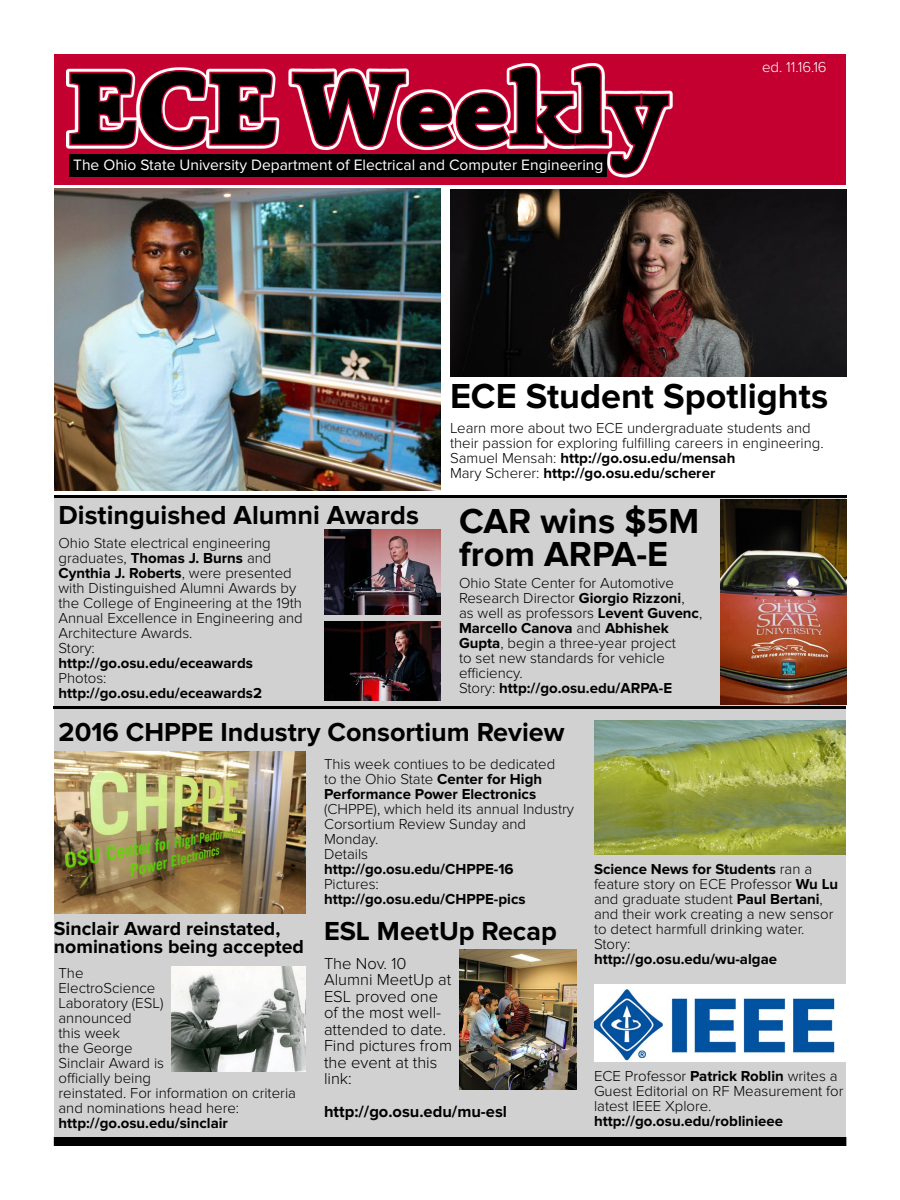
<style>
.page{position:relative;width:900px;height:1200px;background:#fff}
.page>*{position:absolute;margin:0;border:0;box-sizing:border-box;transform-origin:0 0}
.t1{font:800 105px "Capita";color:#000}
.t2{font:700 36px/33px "Proxima Nova";color:#000}
.t3{font:700 27px "Proxima Nova";color:#000}
.t4{font:700 19.5px/18px "Proxima Nova";color:#000}
.t5{font:300 16.5px/16.5px "Proxima Nova";color:#000}
.t6{font:700 16.5px "Proxima Nova";color:#000}
.t7{font:15.6px "Proxima Nova";color:#fff}
.t8{font:300 15px/15px "Proxima Nova";color:#000}
.t9{font:700 15px "Proxima Nova";color:#000}
.t10{font:300 15px "Proxima Nova";color:#fff}
.s1{font-weight:700}
</style>
<div class="page">
<div style="left:54px;top:54px;width:792px;height:130px;background:#c3002f"></div>
<div style="left:54px;top:497px;width:792px;height:649px;background:#d1d1d1"></div>
<svg style="left:66px;top:63px;width:607px;height:114px;fill:#000"></svg>
<svg style="left:68px;top:68px;width:210px;height:81px"></svg>
<svg style="left:290px;top:64px;width:381px;height:112px"></svg>
<div style="left:54px;top:1137px;width:792px;height:9px;background:#000"></div>
<img style="left:54px;top:189px;width:386px;height:301px">
<img style="left:594px;top:720px;width:252px;height:135px">
<img style="left:450px;top:189px;width:396px;height:187px">
<img style="left:720px;top:500px;width:126px;height:205px">
<img style="left:594px;top:985px;width:252px;height:76px">
<img style="left:171px;top:967px;width:135px;height:105px">
<img style="left:324px;top:530px;width:116px;height:85px">
<img style="left:324px;top:621px;width:116px;height:79px">
<img style="left:54px;top:752px;width:252px;height:162px">
<img style="left:459px;top:949px;width:117px;height:141px">
<hr style="left:54px;top:495px;width:792px;height:3px;background:#000">
<hr style="left:54px;top:706px;width:792px;height:3px;background:#000">
<h1 class="t1" style="left:69px;top:34px;width:601px">ECE Weekly</h1>
<p class="t7" style="left:73px;top:156px;width:532px">The Ohio State University Department of Electrical and Computer Engineering</p>
<p class="t10" style="left:762px;top:58px;width:66px">ed. 11.16.16</p>
<h2 class="t2" style="left:450px;top:380px;width:380px">ECE Student Spotlights</h2>
<p class="t8" style="left:450px;top:421px;width:375px">Learn more about two ECE undergraduate students and their passion for exploring fulfilling careers in engineering.<br>Samuel Mensah: <span class="s1">http://go.osu.edu/mensah<br></span>Mary Scherer: <span class="s1">http://go.osu.edu/scherer</span></p>
<h2 class="t2" style="left:459px;top:505px;width:242px">CAR wins $5M from ARPA-E</h2>
<p class="t8" style="left:459px;top:576px;width:245px">Ohio State Center for Automotive<br>Research Director <span class="s1">Giorgio Rizzoni</span>, as well as professors <span class="s1">Levent Guvenc</span>,<br><span class="s1">Marcello Canova</span> and <span class="s1">Abhishek<br>Gupta</span>, begin a three-year project<br>to set new standards for vehicle efficiency.<br>Story: <span class="s1">http://go.osu.edu/ARPA-E</span></p>
<h3 class="t3" style="left:58px;top:500px;width:362px">Distinguished Alumni Awards</h3>
<p class="t8" style="left:58px;top:536px;width:246px">Ohio State electrical engineering graduates, <span class="s1">Thomas J. Burns</span> and<br><span class="s1">Cynthia J. Roberts</span>, were presented with Distinguished Alumni Awards by the College of Engineering at the 19th<br>Annual Excellence in Engineering and<br>Architecture Awards.<br>Story:</p>
<p class="t9" style="left:58px;top:654px;width:196px">http://go.osu.edu/eceawards</p>
<p class="t8" style="left:58px;top:671px;width:50px">Photos:</p>
<p class="t9" style="left:58px;top:684px;width:205px">http://go.osu.edu/eceawards2</p>
<h3 class="t3" style="left:58px;top:717px;width:508px">2016 CHPPE Industry Consortium Review</h3>
<h3 class="t4" style="left:54px;top:920px;width:252px">Sinclair Award reinstated, nominations being accepted</h3>
<p class="t8" style="left:58px;top:966px;width:239px">The<br>ElectroScience<br>Laboratory (ESL)<br>announced<br>this week<br>the George<br>Sinclair Award is<br>officially being<br>reinstated. For information on criteria and nominations head here:</p>
<p class="t9" style="left:58px;top:1114px;width:171px">http://go.osu.edu/sinclair</p>
<p class="t8" style="left:324px;top:757px;width:233px">This week contiues to be dedicated to the Ohio State <span class="s1">Center for High<br>Performance Power Electronics</span></p>
<p class="t8" style="left:324px;top:802px;width:252px">(CHPPE), which held its annual Industry<br>Corsortium Review Sunday and<br>Monday.<br>Details</p>
<p class="t9" style="left:324px;top:861px;width:191px">http://go.osu.edu/CHPPE-16</p>
<p class="t8" style="left:324px;top:877px;width:56px">Pictures:</p>
<p class="t9" style="left:324px;top:891px;width:203px">http://go.osu.edu/CHPPE-pics</p>
<h3 class="t3" style="left:324px;top:916px;width:234px">ESL MeetUp Recap</h3>
<p class="t5" style="left:324px;top:955px;width:130px">The Nov. 10<br>Alumni MeetUp at<br>ESL proved one of the most well&shy;attended to date.<br>Find pictures from the event at this link:</p>
<p class="t6" style="left:324px;top:1102px;width:185px">http://go.osu.edu/mu-esl</p>
<p class="t8" style="left:594px;top:862px;width:246px"><span class="s1">Science News for Students</span> ran a feature story on ECE Professor <span class="s1">Wu Lu </span>and graduate student <span class="s1">Paul Bertani</span>, and their work creating a new sensor to detect harmfull drinking water.<br>Story:</p>
<p class="t9" style="left:594px;top:951px;width:185px">http://go.osu.edu/wu-algae</p>
<p class="t8" style="left:594px;top:1068px;width:251px">ECE Professor <span class="s1">Patrick Roblin</span> writes a<br>Guest Editorial on RF Measurement for latest IEEE Xplore.</p>
<p class="t9" style="left:594px;top:1112px;width:191px">http://go.osu.edu/roblinieee</p>
</div>
